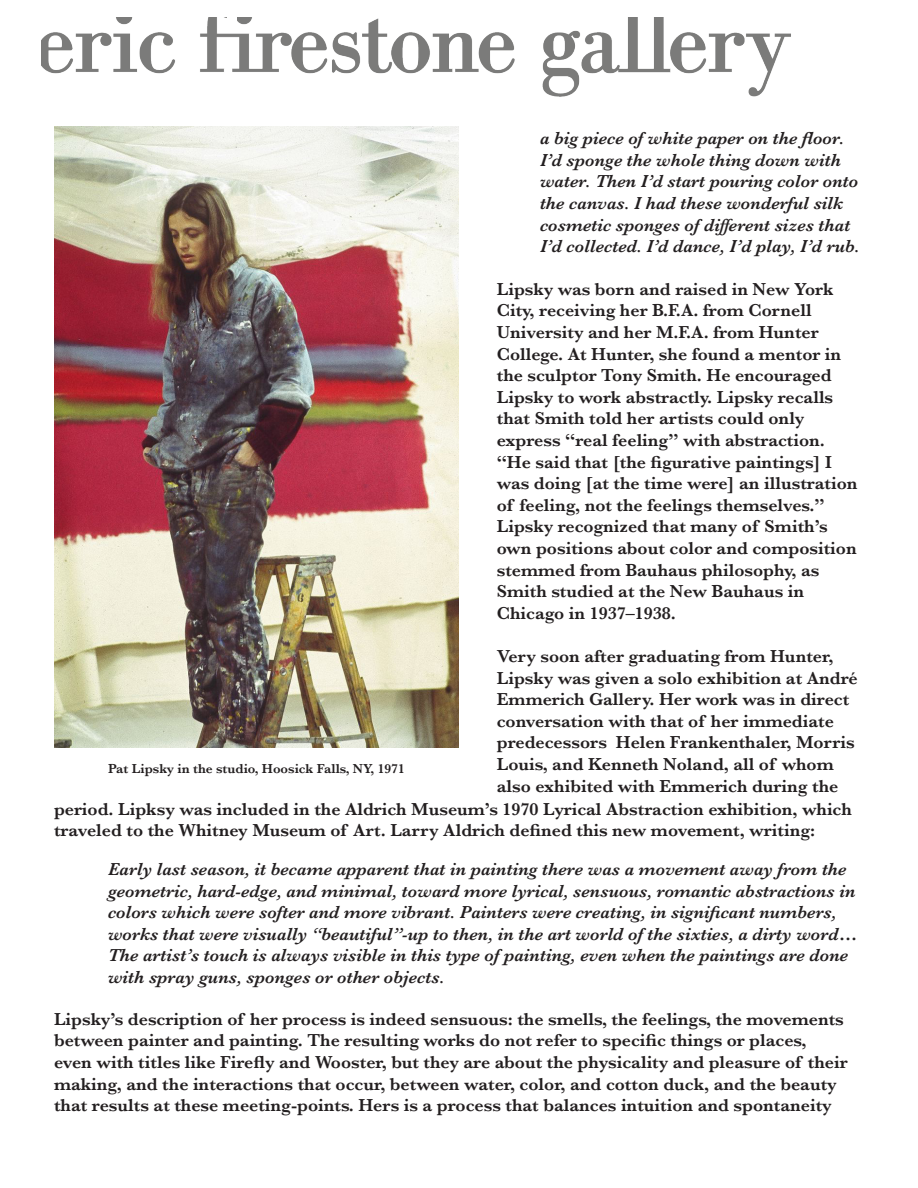
<style>
.page{position:relative;width:918px;height:1188px;background:#fff}
.page>*{position:absolute;margin:0;border:0;box-sizing:border-box;transform-origin:0 0}
.t1{font:600 18px/21.6px "Baskerville";color:#231f20}
.t2{font:italic 600 18px/21.6px "Baskerville";color:#231f20}
.t3{font:600 13.5px "Baskerville";color:#231f20}
</style>
<div class="page">
<img style="left:41px;top:17px;width:750px;height:80px">
<div style="left:228px;top:10px;width:9px;height:16px;background:#fff"></div>
<img style="left:54px;top:127px;width:405px;height:621px">
<p class="t2" style="left:540px;top:128px;width:321px">a big piece of white paper on the floor.<br>I’d sponge the whole thing down with water. Then I’d start pouring color onto the canvas. I had these wonderful silk cosmetic sponges of different sizes that I’d collected. I’d dance, I’d play, I’d rub.</p>
<p class="t1" style="left:497px;top:278px;width:362px">Lipsky was born and raised in New York City, receiving her B.F.A. from Cornell University and her M.F.A. from Hunter College. At Hunter, she found a mentor in the sculptor Tony Smith. He encouraged Lipsky to work abstractly. Lipsky recalls that Smith told her artists could only express “real feeling” with abstraction. “He said that [the figurative paintings] I was doing [at the time were] an illustration of feeling, not the feelings themselves.” Lipsky recognized that many of Smith’s own positions about color and composition stemmed from Bauhaus philosophy, as Smith studied at the New Bauhaus in Chicago in 1937–1938.</p>
<p class="t1" style="left:497px;top:645px;width:363px">Very soon after graduating from Hunter, Lipsky was given a solo exhibition at André Emmerich Gallery. Her work was in direct conversation with that of her immediate predecessors Helen Frankenthaler, Morris Louis, and Kenneth Noland, all of whom also exhibited with Emmerich during the</p>
<p class="t1" style="left:54px;top:798px;width:799px">period. Lipksy was included in the Aldrich Museum’s 1970 Lyrical Abstraction exhibition, which traveled to the Whitney Museum of Art. Larry Aldrich defined this new movement, writing:</p>
<p class="t2" style="left:108px;top:859px;width:750px">Early last season, it became apparent that in painting there was a movement away from the geometric, hard-edge, and minimal, toward more lyrical, sensuous, romantic abstractions in colors which were softer and more vibrant. Painters were creating, in significant numbers, works that were visually “beautiful”-up to then, in the art world of the sixties, a dirty word… The artist’s touch is always visible in this type of painting, even when the paintings are done with spray guns, sponges or other objects.</p>
<p class="t1" style="left:54px;top:1008px;width:795px">Lipsky’s description of her process is indeed sensuous: the smells, the feelings, the movements between painter and painting. The resulting works do not refer to specific things or places, even with titles like Firefly and Wooster, but they are about the physicality and pleasure of their making, and the interactions that occur, between water, color, and cotton duck, and the beauty that results at these meeting-points. Hers is a process that balances intuition and spontaneity</p>
<p class="t3" style="left:108px;top:759px;width:298px">Pat Lipsky in the studio, Hoosick Falls, NY, 1971</p>
</div>
